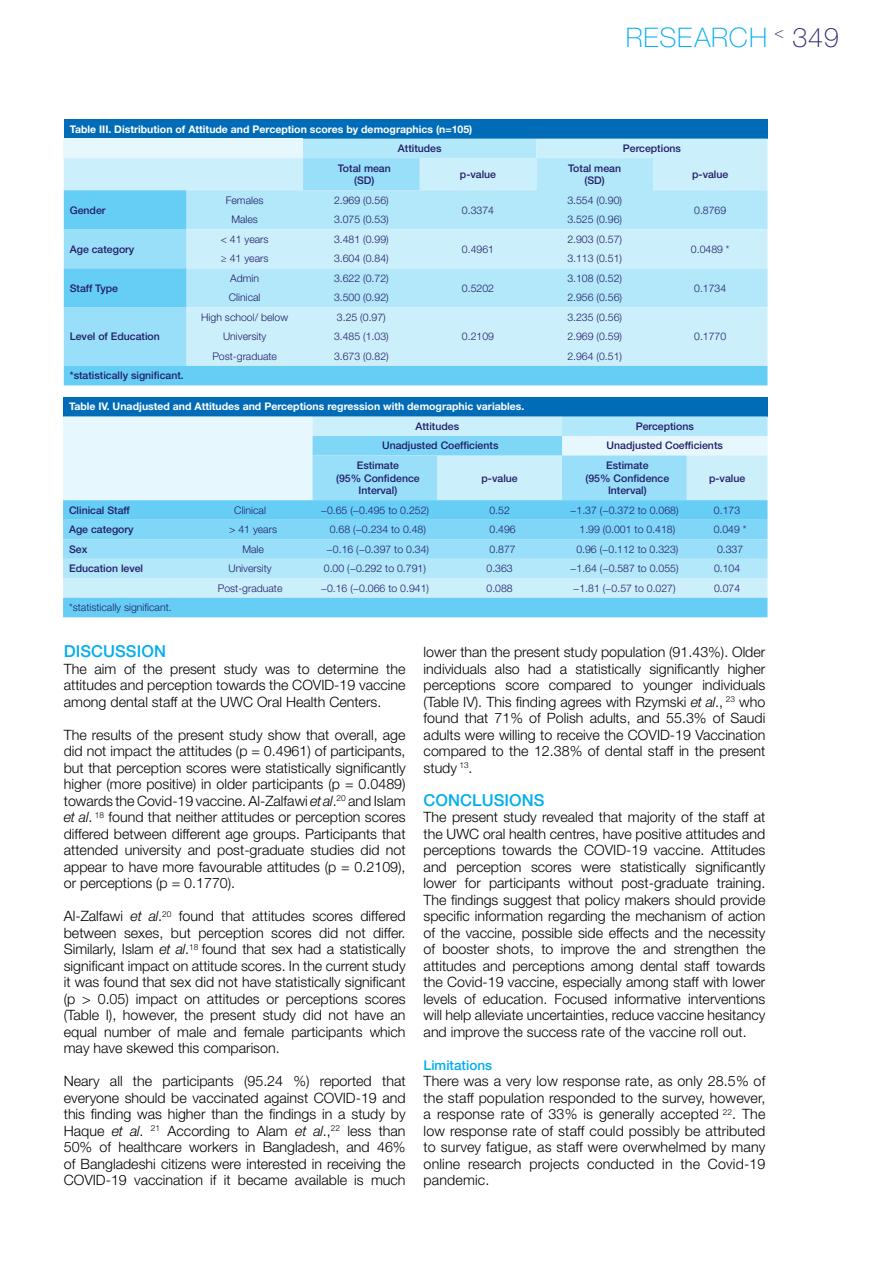
<style>
.page{position:relative;width:893px;height:1263px;background:#fff}
.page>*{position:absolute;margin:0;border:0;box-sizing:border-box;transform-origin:0 0}
.t1{font:100 27px "Helvetica Neue LT Std";letter-spacing:.025em;color:#00aeef}
.t2{font:500 16.5px "Helvetica Neue LT Std";letter-spacing:.005em;color:#00aeef}
.t3{font:300 14.25px/16.5px "Helvetica Neue LT Std";color:#000;text-align:justify}
.t4{font:500 13.5px "Helvetica Neue LT Std";color:#00aeef}
.t5{font:300 10.5px "Helvetica Neue LT Std";color:#221d67}
.t6{font:500 10.5px/12.6px "Helvetica Neue LT Std";color:#221d67;text-align:center}
.t7{font:700 10.5px "Helvetica Neue LT Std";color:#fff}
.s1{color:#221d67}
.s2{font-style:italic}
</style>
<div class="page">
<div style="left:64px;top:119px;width:703px;height:20px;background:#006cb7"></div>
<svg style="left:64px;top:139px;width:703px;height:51px;background:#c8edfb"></svg>
<svg style="left:64px;top:158px;width:356px;height:32px;background:#bbe9fb"></svg>
<svg style="left:64px;top:190px;width:703px;height:195px;background:#aee5f9"></svg>
<div style="left:63px;top:397px;width:704px;height:19px;background:#006cb7"></div>
<svg style="left:63px;top:416px;width:704px;height:20px;background:#c9ecfa"></svg>
<svg style="left:63px;top:436px;width:704px;height:19px;background:#c1ebfa"></svg>
<svg style="left:63px;top:455px;width:704px;height:45px;background:#c3ecfb"></svg>
<svg style="left:63px;top:500px;width:704px;height:117px;background:#91dcf8"></svg>
<h1 class="t1" style="left:626px;top:22px;width:215px">RESEARCH <sup>&lt;</sup> <span class="s1">349</span></h1>
<p class="t7" style="left:70px;top:122px;width:404px">Table III. Distribution of Attitude and Perception scores by demographics (n=105)</p>
<p class="t6" style="left:398px;top:142px;width:45px">Attitudes</p>
<p class="t6" style="left:623px;top:142px;width:60px">Perceptions</p>
<p class="t6" style="left:338px;top:161px;width:54px">Total mean (SD)</p>
<p class="t6" style="left:460px;top:168px;width:38px">p-value</p>
<p class="t6" style="left:568px;top:161px;width:54px">Total mean (SD)</p>
<p class="t6" style="left:692px;top:168px;width:38px">p-value</p>
<p class="t6" style="left:70px;top:203px;width:37px">Gender</p>
<p class="t5" style="left:226px;top:194px;width:39px">Females</p>
<p class="t5" style="left:334px;top:194px;width:56px">2.969 (0.56)</p>
<p class="t5" style="left:567px;top:194px;width:56px">3.554 (0.90)</p>
<p class="t5" style="left:462px;top:203px;width:34px">0.3374</p>
<p class="t5" style="left:694px;top:203px;width:34px">0.8769</p>
<p class="t5" style="left:231px;top:213px;width:28px">Males</p>
<p class="t5" style="left:334px;top:213px;width:56px">3.075 (0.53)</p>
<p class="t5" style="left:567px;top:213px;width:56px">3.525 (0.96)</p>
<p class="t6" style="left:70px;top:242px;width:66px">Age category</p>
<p class="t5" style="left:221px;top:233px;width:49px">&lt; 41 years</p>
<p class="t5" style="left:334px;top:233px;width:56px">3.481 (0.99)</p>
<p class="t5" style="left:567px;top:233px;width:56px">2.903 (0.57)</p>
<p class="t5" style="left:462px;top:242px;width:34px">0.4961</p>
<p class="t5" style="left:221px;top:252px;width:49px">≥ 41 years</p>
<p class="t5" style="left:334px;top:252px;width:56px">3.604 (0.84)</p>
<p class="t5" style="left:567px;top:252px;width:56px">3.113 (0.51)</p>
<p class="t5" style="left:691px;top:242px;width:40px">0.0489 *</p>
<p class="t6" style="left:70px;top:281px;width:50px">Staff Type</p>
<p class="t5" style="left:230px;top:272px;width:30px">Admin</p>
<p class="t5" style="left:334px;top:272px;width:56px">3.622 (0.72)</p>
<p class="t5" style="left:567px;top:272px;width:56px">3.108 (0.52)</p>
<p class="t5" style="left:462px;top:281px;width:34px">0.5202</p>
<p class="t5" style="left:229px;top:291px;width:33px">Clinical</p>
<p class="t5" style="left:334px;top:291px;width:56px">3.500 (0.92)</p>
<p class="t5" style="left:567px;top:291px;width:56px">2.956 (0.56)</p>
<p class="t5" style="left:694px;top:281px;width:34px">0.1734</p>
<p class="t5" style="left:201px;top:311px;width:88px">High school/ below</p>
<p class="t5" style="left:337px;top:311px;width:50px">3.25 (0.97)</p>
<p class="t5" style="left:567px;top:311px;width:56px">3.235 (0.56)</p>
<p class="t6" style="left:70px;top:330px;width:92px">Level of Education</p>
<p class="t5" style="left:223px;top:330px;width:45px">University</p>
<p class="t5" style="left:334px;top:330px;width:56px">3.485 (1.03)</p>
<p class="t5" style="left:567px;top:330px;width:56px">2.969 (0.59)</p>
<p class="t5" style="left:694px;top:330px;width:34px">0.1770</p>
<p class="t5" style="left:212px;top:350px;width:66px">Post-graduate</p>
<p class="t5" style="left:334px;top:350px;width:56px">3.673 (0.82)</p>
<p class="t5" style="left:567px;top:350px;width:56px">2.964 (0.51)</p>
<p class="t5" style="left:462px;top:330px;width:34px">0.2109</p>
<p class="t6" style="left:70px;top:369px;width:115px">*statistically significant.</p>
<p class="t7" style="left:69px;top:400px;width:457px">Table IV. Unadjusted and Attitudes and Perceptions regression with demographic variables.</p>
<p class="t6" style="left:415px;top:420px;width:45px">Attitudes</p>
<p class="t6" style="left:636px;top:420px;width:60px">Perceptions</p>
<p class="t6" style="left:382px;top:439px;width:118px">Unadjusted Coefficients</p>
<p class="t6" style="left:607px;top:439px;width:118px">Unadjusted Coefficients</p>
<p class="t6" style="left:336px;top:459px;width:85px">Estimate<br>(95% Confidence<br>Interval)</p>
<p class="t6" style="left:586px;top:459px;width:85px">Estimate<br>(95% Confidence<br>Interval)</p>
<p class="t6" style="left:482px;top:471px;width:38px">p-value</p>
<p class="t6" style="left:709px;top:471px;width:38px">p-value</p>
<p class="t6" style="left:69px;top:504px;width:62px">Clinical Staff</p>
<p class="t5" style="left:234px;top:503px;width:33px">Clinical</p>
<p class="t5" style="left:321px;top:503px;width:110px">−0.65 (−0.495 to 0.252)</p>
<p class="t5" style="left:489px;top:503px;width:22px">0.52</p>
<p class="t5" style="left:570px;top:503px;width:110px">−1.37 (−0.372 to 0.068)</p>
<p class="t5" style="left:714px;top:503px;width:28px">0.173</p>
<p class="t6" style="left:69px;top:523px;width:66px">Age category</p>
<p class="t5" style="left:229px;top:523px;width:49px">&gt; 41 years</p>
<p class="t5" style="left:330px;top:523px;width:98px">0.68 (−0.234 to 0.48)</p>
<p class="t5" style="left:489px;top:523px;width:28px">0.496</p>
<p class="t5" style="left:579px;top:523px;width:97px">1.99 (0.001 to 0.418)</p>
<p class="t5" style="left:714px;top:523px;width:34px">0.049 *</p>
<p class="t6" style="left:69px;top:543px;width:20px">Sex</p>
<p class="t5" style="left:242px;top:543px;width:23px">Male</p>
<p class="t5" style="left:327px;top:543px;width:104px">−0.16 (−0.397 to 0.34)</p>
<p class="t5" style="left:489px;top:543px;width:28px">0.877</p>
<p class="t5" style="left:576px;top:543px;width:104px">0.96 (−0.112 to 0.323)</p>
<p class="t5" style="left:717px;top:543px;width:28px">0.337</p>
<p class="t6" style="left:69px;top:562px;width:76px">Education level</p>
<p class="t5" style="left:228px;top:562px;width:45px">University</p>
<p class="t5" style="left:324px;top:562px;width:104px">0.00 (−0.292 to 0.791)</p>
<p class="t5" style="left:486px;top:562px;width:28px">0.363</p>
<p class="t5" style="left:570px;top:562px;width:110px">−1.64 (−0.587 to 0.055)</p>
<p class="t5" style="left:714px;top:562px;width:28px">0.104</p>
<p class="t5" style="left:218px;top:582px;width:66px">Post-graduate</p>
<p class="t5" style="left:321px;top:582px;width:110px">−0.16 (−0.066 to 0.941)</p>
<p class="t5" style="left:486px;top:582px;width:28px">0.088</p>
<p class="t5" style="left:573px;top:582px;width:104px">−1.81 (−0.57 to 0.027)</p>
<p class="t5" style="left:714px;top:582px;width:28px">0.074</p>
<p class="t5" style="left:69px;top:601px;width:104px">*statistically significant.</p>
<p class="t2" style="left:64px;top:642px;width:104px">DISCUSSION</p>
<p class="t3" style="left:64px;top:660px;width:343px">The aim of the present study was to determine the attitudes and perception towards the COVID-19 vaccine among dental staff at the UWC Oral Health Centers.</p>
<p class="t3" style="left:64px;top:726px;width:343px">The results of the present study show that overall, age did not impact the attitudes (p = 0.4961) of participants, but that perception scores were statistically significantly higher (more positive) in older participants (p = 0.0489) towards the Covid-19 vaccine. Al-Zalfawi <span class="s2">et al</span>.<sup>20</sup> and Islam <span class="s2">et al</span>. <sup>18</sup> found that neither attitudes or perception scores differed between different age groups. Participants that attended university and post-graduate studies did not appear to have more favourable attitudes (p = 0.2109), or perceptions (p = 0.1770).</p>
<p class="t3" style="left:64px;top:908px;width:343px">Al-Zalfawi <span class="s2">et al</span>.<sup>20</sup> found that attitudes scores differed between sexes, but perception scores did not differ.<br>Similarly, Islam <span class="s2">et al</span>.<sup>18</sup> found that sex had a statistically significant impact on attitude scores. In the current study it was found that sex did not have statistically significant (p &gt; 0.05) impact on attitudes or perceptions scores (Table I), however, the present study did not have an equal number of male and female participants which may have skewed this comparison.</p>
<p class="t3" style="left:64px;top:1073px;width:343px">Neary all the participants (95.24 %) reported that everyone should be vaccinated against COVID-19 and this finding was higher than the findings in a study by Haque <span class="s2">et al</span>. <sup>21</sup> According to Alam <span class="s2">et al</span>.,<sup>22</sup> less than 50% of healthcare workers in Bangladesh, and 46% of Bangladeshi citizens were interested in receiving the COVID-19 vaccination if it became available is much</p>
<p class="t3" style="left:424px;top:644px;width:343px">lower than the present study population (91.43%). Older individuals also had a statistically significantly higher perceptions score compared to younger individuals (Table IV). This finding agrees with Rzymski <span class="s2">et al</span>., <sup>23</sup> who found that 71% of Polish adults, and 55.3% of Saudi adults were willing to receive the COVID-19 Vaccination compared to the 12.38% of dental staff in the present study <sup>13</sup>.</p>
<p class="t2" style="left:424px;top:790px;width:122px">CONCLUSIONS</p>
<p class="t3" style="left:424px;top:809px;width:343px">The present study revealed that majority of the staff at the UWC oral health centres, have positive attitudes and perceptions towards the COVID-19 vaccine. Attitudes and perception scores were statistically significantly lower for participants without post-graduate training.<br>The findings suggest that policy makers should provide specific information regarding the mechanism of action of the vaccine, possible side effects and the necessity of booster shots, to improve the and strengthen the attitudes and perceptions among dental staff towards the Covid-19 vaccine, especially among staff with lower levels of education. Focused informative interventions will help alleviate uncertainties, reduce vaccine hesitancy and improve the success rate of the vaccine roll out.</p>
<p class="t4" style="left:424px;top:1057px;width:70px">Limitations</p>
<p class="t3" style="left:424px;top:1073px;width:343px">There was a very low response rate, as only 28.5% of the staff population responded to the survey, however, a response rate of 33% is generally accepted <sup>22</sup>. The low response rate of staff could possibly be attributed to survey fatigue, as staff were overwhelmed by many online research projects conducted in the Covid-19 pandemic.</p>
</div>
